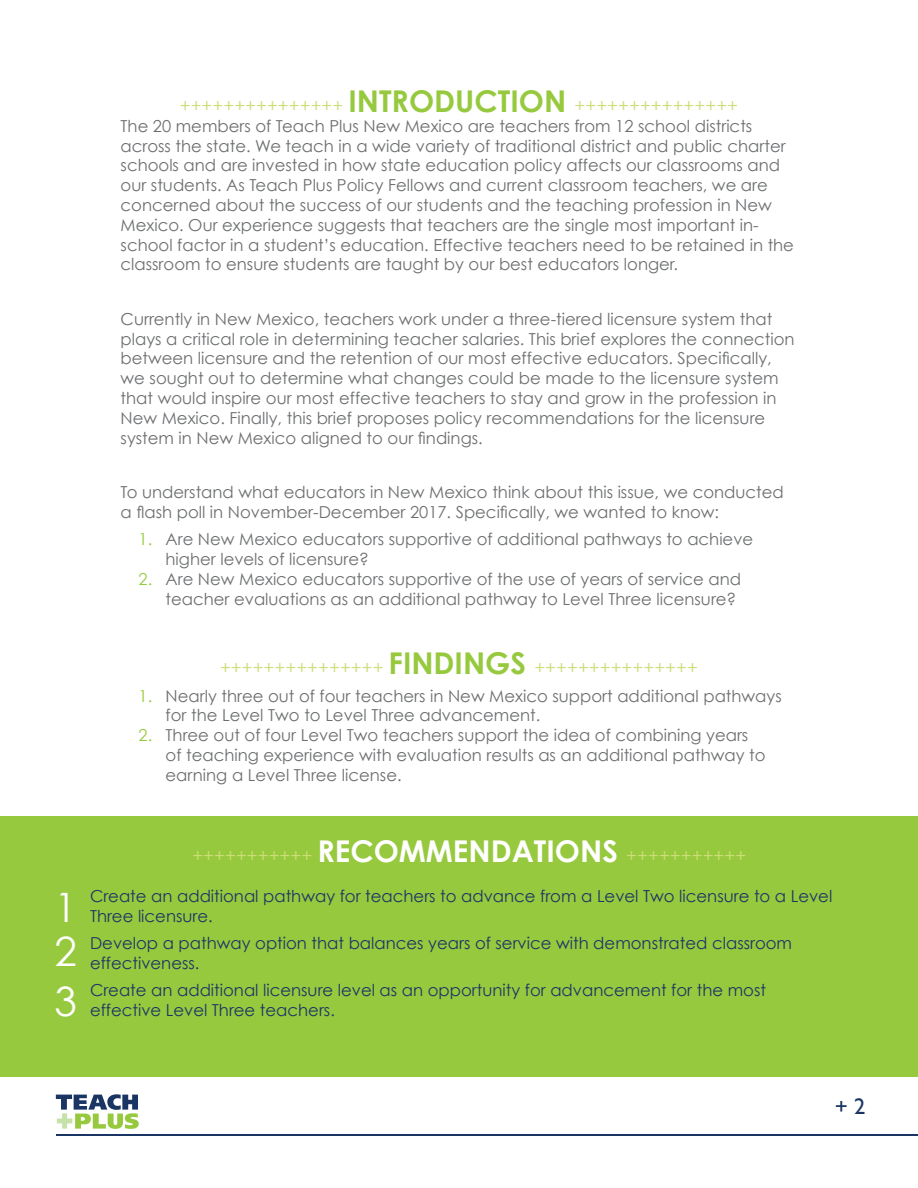
<style>
.page{position:relative;width:918px;height:1188px;background:#fff}
.page>*{position:absolute;margin:0;border:0;box-sizing:border-box;transform-origin:0 0}
.t1{font:40.5px/44.4px "Century Gothic";color:#fff}
.t2{font:22.5px "Gill Sans";color:#1a3563}
.t3{font:18px "Century Gothic";color:#cbde77}
.t4{font:16.5px/19.8px "Century Gothic";color:#6c6e70}
.t5{font:16.5px/19.8px "Century Gothic";color:#1c3665}
.s1{font-weight:700;font-size:30px;color:#96c93e}
.s2{color:#97c93e}
.s3{font-weight:700;font-size:30px;color:#fff}
</style>
<div class="page">
<div style="left:0;top:816px;width:918px;height:261px;background:#97c93e"></div>
<svg style="left:56px;top:1094px;width:83px;height:35px"></svg>
<hr style="left:56px;top:1134px;width:862px;height:1px;background:#1a3563">
<p class="t3" style="left:180px;top:94px;width:560px">+++++++++++++++ <span class="s1">INTRODUCTION</span> +++++++++++++++</p>
<p class="t4" style="left:121px;top:116px;width:675px">The 20 members of Teach Plus New Mexico are teachers from 12 school districts across the state. We teach in a wide variety of traditional district and public charter schools and are invested in how state education policy affects our classrooms and our students. As Teach Plus Policy Fellows and current classroom teachers, we are concerned about the success of our students and the teaching profession in New Mexico. Our experience suggests that teachers are the single most important in&shy;school factor in a student’s education. Effective teachers need to be retained in the classroom to ensure students are taught by our best educators longer.</p>
<p class="t4" style="left:121px;top:309px;width:676px">Currently in New Mexico, teachers work under a three-tiered licensure system that plays a critical role in determining teacher salaries. This brief explores the connection between licensure and the retention of our most effective educators. Specifically, we sought out to determine what changes could be made to the licensure system that would inspire our most effective teachers to stay and grow in the profession in New Mexico. Finally, this brief proposes policy recommendations for the licensure system in New Mexico aligned to our findings.</p>
<p class="t4" style="left:121px;top:482px;width:665px">To understand what educators in New Mexico think about this issue, we conducted a flash poll in November-December 2017. Specifically, we wanted to know:</p>
<p class="t4" style="left:166px;top:529px;width:589px;text-indent:-27px"><span class="s2">1.</span> Are New Mexico educators supportive of additional pathways to achieve higher levels of licensure?</p>
<p class="t4" style="left:139px;top:569px;width:604px;text-align:right"><span class="s2">2.</span> Are New Mexico educators supportive of the use of years of service and teacher evaluations as an additional pathway to Level Three licensure?</p>
<p class="t3" style="left:220px;top:657px;width:479px">+++++++++++++++ <span class="s1">FINDINGS</span> +++++++++++++++</p>
<p class="t4" style="left:166px;top:685px;width:618px;text-indent:-27px"><span class="s2">1.</span> Nearly three out of four teachers in New Mexico support additional pathways for the Level Two to Level Three advancement.</p>
<p class="t4" style="left:166px;top:725px;width:601px;text-indent:-27px"><span class="s2">2.</span> Three out of four Level Two teachers support the idea of combining years of teaching experience with evaluation results as an additional pathway to earning a Level Three license.</p>
<h1 class="t1" style="left:54px;top:884px;width:24px">1<br>2</h1>
<h1 class="t1" style="left:54px;top:979px;width:24px">3</h1>
<p class="t3" style="left:192px;top:845px;width:555px">+++++++++++ <span class="s3">RECOMMENDATIONS</span> +++++++++++</p>
<p class="t5" style="left:90px;top:886px;width:744px">Create an additional pathway for teachers to advance from a Level Two licensure to a Level<br>Three licensure.</p>
<p class="t5" style="left:90px;top:933px;width:704px">Develop a pathway option that balances years of service with demonstrated classroom effectiveness.</p>
<p class="t5" style="left:90px;top:980px;width:678px">Create an additional licensure level as an opportunity for advancement for the most effective Level Three teachers.</p>
<h2 class="t2" style="left:835px;top:1093px;width:32px">+ 2</h2>
</div>
